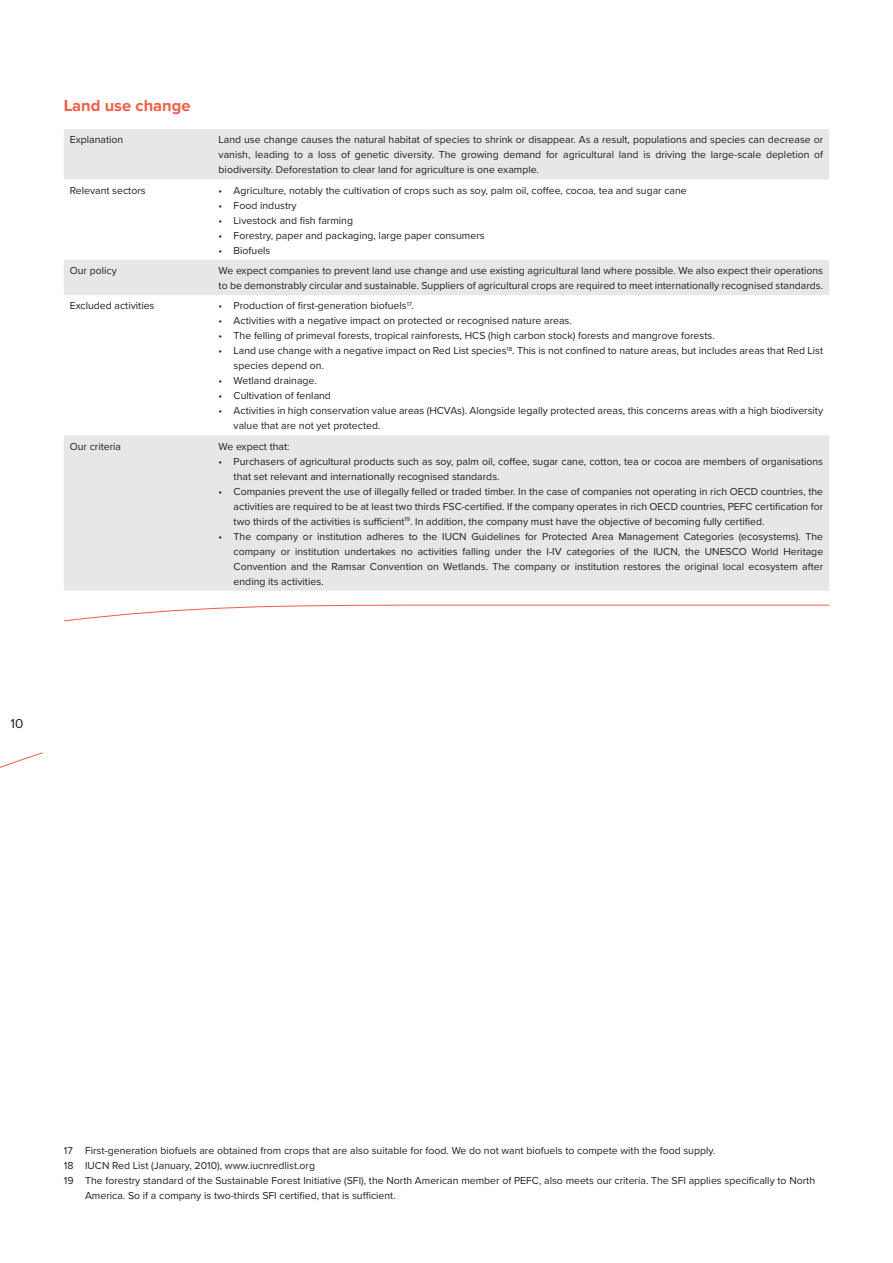
<style>
.page{position:relative;width:893px;height:1263px;background:#fff}
.page>*{position:absolute;margin:0;border:0;box-sizing:border-box;transform-origin:0 0}
.t1{font:700 16.5px "Proxima Nova";color:#f15c45}
.t2{font:13.5px "Proxima Nova";color:#231f20}
.t3{font:10.5px/15px "Proxima Nova";color:#231f20}
</style>
<div class="page">
<svg style="left:0;top:752px;width:43px;height:16px"></svg>
<svg style="left:64px;top:129px;width:765px;height:462px;fill:#e6e7e9"></svg>
<svg style="left:63px;top:604px;width:767px;height:18px"></svg>
<h1 class="t1" style="left:64px;top:93px;width:128px">Land use change</h1>
<p class="t3" style="left:70px;top:132px;width:55px">Explanation</p>
<p class="t3" style="left:219px;top:132px;width:606px;text-align:justify">Land use change causes the natural habitat of species to shrink or disappear. As a result, populations and species can decrease or vanish, leading to a loss of genetic diversity. The growing demand for agricultural land is driving the large-scale depletion of biodiversity. Deforestation to clear land for agriculture is one example.</p>
<p class="t3" style="left:70px;top:182px;width:77px">Relevant sectors</p>
<p class="t3" style="left:219px;top:182px;width:470px">• Agriculture, notably the cultivation of crops such as soy, palm oil, coffee, cocoa, tea and sugar cane</p>
<p class="t3" style="left:219px;top:197px;width:80px">• Food industry</p>
<p class="t3" style="left:219px;top:212px;width:136px">• Livestock and fish farming</p>
<p class="t3" style="left:219px;top:227px;width:268px">• Forestry, paper and packaging, large paper consumers</p>
<p class="t3" style="left:219px;top:242px;width:53px">• Biofuels</p>
<p class="t3" style="left:70px;top:263px;width:49px">Our policy</p>
<p class="t3" style="left:219px;top:263px;width:606px">We expect companies to prevent land use change and use existing agricultural land where possible. We also expect their operations to be demonstrably circular and sustainable. Suppliers of agricultural crops are required to meet internationally recognised standards.</p>
<p class="t3" style="left:70px;top:298px;width:86px">Excluded activities</p>
<p class="t3" style="left:219px;top:298px;width:197px">• Production of first-generation biofuels<sup>17</sup>.</p>
<p class="t3" style="left:219px;top:313px;width:355px">• Activities with a negative impact on protected or recognised nature areas.</p>
<p class="t3" style="left:219px;top:328px;width:498px">• The felling of primeval forests, tropical rainforests, HCS (high carbon stock) forests and mangrove forests.</p>
<p class="t3" style="left:234px;top:343px;width:591px;text-indent:-15px">• Land use change with a negative impact on Red List species<sup>18</sup>. This is not confined to nature areas, but includes areas that Red List species depend on.</p>
<p class="t3" style="left:219px;top:373px;width:100px">• Wetland drainage.</p>
<p class="t3" style="left:219px;top:388px;width:114px">• Cultivation of fenland</p>
<p class="t3" style="left:234px;top:403px;width:591px;text-indent:-15px">• Activities in high conservation value areas (HCVAs). Alongside legally protected areas, this concerns areas with a high biodiversity value that are not yet protected.</p>
<p class="t3" style="left:70px;top:438px;width:53px">Our criteria</p>
<p class="t3" style="left:219px;top:438px;width:73px">We expect that:</p>
<p class="t3" style="left:234px;top:453px;width:591px;text-indent:-15px">• Purchasers of agricultural products such as soy, palm oil, coffee, sugar cane, cotton, tea or cocoa are members of organisations that set relevant and internationally recognised standards.</p>
<p class="t3" style="left:234px;top:483px;width:591px;text-align:justify;text-indent:-15px">• Companies prevent the use of illegally felled or traded timber. In the case of companies not operating in rich OECD countries, the activities are required to be at least two thirds FSC-certified. If the company operates in rich OECD countries, PEFC certification for two thirds of the activities is sufficient<sup>19</sup>. In addition, the company must have the objective of becoming fully certified.</p>
<p class="t3" style="left:234px;top:528px;width:591px;text-align:justify;text-indent:-15px">• The company or institution adheres to the IUCN Guidelines for Protected Area Management Categories (ecosystems). The company or institution undertakes no activities falling under the I-IV categories of the IUCN, the UNESCO World Heritage Convention and the Ramsar Convention on Wetlands. The company or institution restores the original local ecosystem after ending its activities.</p>
<p class="t2" style="left:11px;top:714px;width:14px">10</p>
<p class="t3" style="left:64px;top:1143px;width:653px">17 First-generation biofuels are obtained from crops that are also suitable for food. We do not want biofuels to compete with the food supply.</p>
<p class="t3" style="left:64px;top:1158px;width:253px">18 IUCN Red List (January, 2010), www.iucnredlist.org</p>
<p class="t3" style="left:64px;top:1173px;width:753px">19 The forestry standard of the Sustainable Forest Initiative (SFI), the North American member of PEFC, also meets our criteria. The SFI applies specifically to North</p>
<p class="t3" style="left:85px;top:1188px;width:312px">America. So if a company is two-thirds SFI certified, that is sufficient.</p>
</div>
